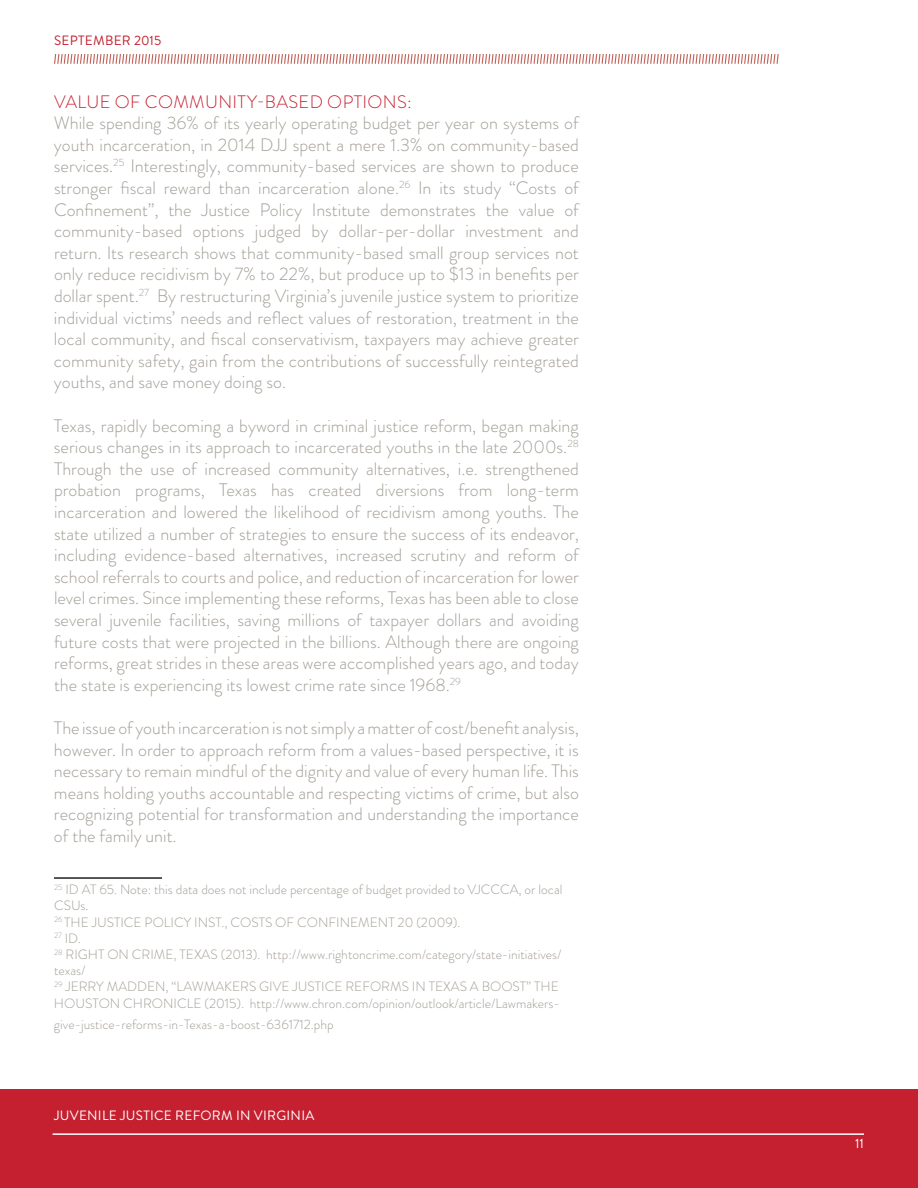
<style>
.page{position:relative;width:918px;height:1188px;background:#fff}
.page>*{position:absolute;margin:0;border:0;box-sizing:border-box;transform-origin:0 0}
.t1{font:300 18px/21.6px "Brandon Grotesque";color:#a39e97;text-align:justify}
.t2{font:300 18px "Brandon Grotesque";letter-spacing:.02em;color:#c42030}
.t3{font:300 13.5px/16.2px "Brandon Grotesque";color:#a39e97}
.t4{font:13.5px "Brandon Grotesque";letter-spacing:.02em;color:#fff}
.t5{font:13.5px "Brandon Grotesque";letter-spacing:.02em;color:#c42030}
</style>
<div class="page">
<div style="left:0;top:1089px;width:918px;height:99px;background:#c42030"></div>
<hr style="left:53px;top:1133px;width:811px;height:2px;background:#fff">
<svg style="left:54px;top:54px;width:725px;height:10px"></svg>
<hr style="left:54px;top:877px;width:108px;height:2px;background:#231f20">
<p class="t5" style="left:54px;top:32px;width:109px">SEPTEMBER 2015</p>
<p class="t2" style="left:54px;top:89px;width:359px">VALUE OF COMMUNITY-BASED OPTIONS:</p>
<p class="t1" style="left:54px;top:112px;width:526px">While spending 36% of its yearly operating budget per year on systems of youth incarceration, in 2014 DJJ spent a mere 1.3% on community-based services.<sup>25</sup> Interestingly, community-based services are shown to produce stronger fiscal reward than incarceration alone.<sup>26</sup> In its study “Costs of Confinement”, the Justice Policy Institute demonstrates the value of community-based options judged by dollar-per-dollar investment and return. Its research shows that community-based small group services not only reduce recidivism by 7% to 22%, but produce up to $13 in benefits per dollar spent.<sup>27</sup> By restructuring Virginia’s juvenile justice system to prioritize individual victims’ needs and reflect values of restoration, treatment in the local community, and fiscal conservativism, taxpayers may achieve greater community safety, gain from the contributions of successfully reintegrated youths, and save money doing so.</p>
<p class="t1" style="left:54px;top:415px;width:526px">Texas, rapidly becoming a byword in criminal justice reform, began making serious changes in its approach to incarcerated youths in the late 2000s.<sup>28<br></sup>Through the use of increased community alternatives, i.e. strengthened probation programs, Texas has created diversions from long-term incarceration and lowered the likelihood of recidivism among youths. The state utilized a number of strategies to ensure the success of its endeavor, including evidence-based alternatives, increased scrutiny and reform of school referrals to courts and police, and reduction of incarceration for lower level crimes. Since implementing these reforms, Texas has been able to close several juvenile facilities, saving millions of taxpayer dollars and avoiding future costs that were projected in the billions. Although there are ongoing reforms, great strides in these areas were accomplished years ago, and today the state is experiencing its lowest crime rate since 1968.<sup>29</sup></p>
<p class="t1" style="left:54px;top:717px;width:526px">The issue of youth incarceration is not simply a matter of cost/benefit analysis, however. In order to approach reform from a values-based perspective, it is necessary to remain mindful of the dignity and value of every human life. This means holding youths accountable and respecting victims of crime, but also recognizing potential for transformation and understanding the importance of the family unit.</p>
<p class="t3" style="left:54px;top:882px;width:510px"><sup>25</sup> ID AT 65. Note: this data does not include percentage of budget provided to VJCCCA, or local CSUs.<br><sup>26</sup> THE JUSTICE POLICY INST., COSTS OF CONFINEMENT 20 (2009).<br><sup>27</sup> ID.<br><sup>28</sup> RIGHT ON CRIME, TEXAS (2013). http://www.rightoncrime.com/category/state-initiatives/ texas/<br><sup>29</sup> JERRY MADDEN, “LAWMAKERS GIVE JUSTICE REFORMS IN TEXAS A BOOST” THE HOUSTON CHRONICLE (2015). http://www.chron.com/opinion/outlook/article/Lawmakers-</p>
<p class="t3" style="left:54px;top:1017px;width:281px">give-justice-reforms-in-Texas-a-boost-6361712.php</p>
<p class="t4" style="left:54px;top:1106px;width:262px">JUVENILE JUSTICE REFORM IN VIRGINIA</p>
<p class="t4" style="left:855px;top:1134px;width:10px">11</p>
</div>
